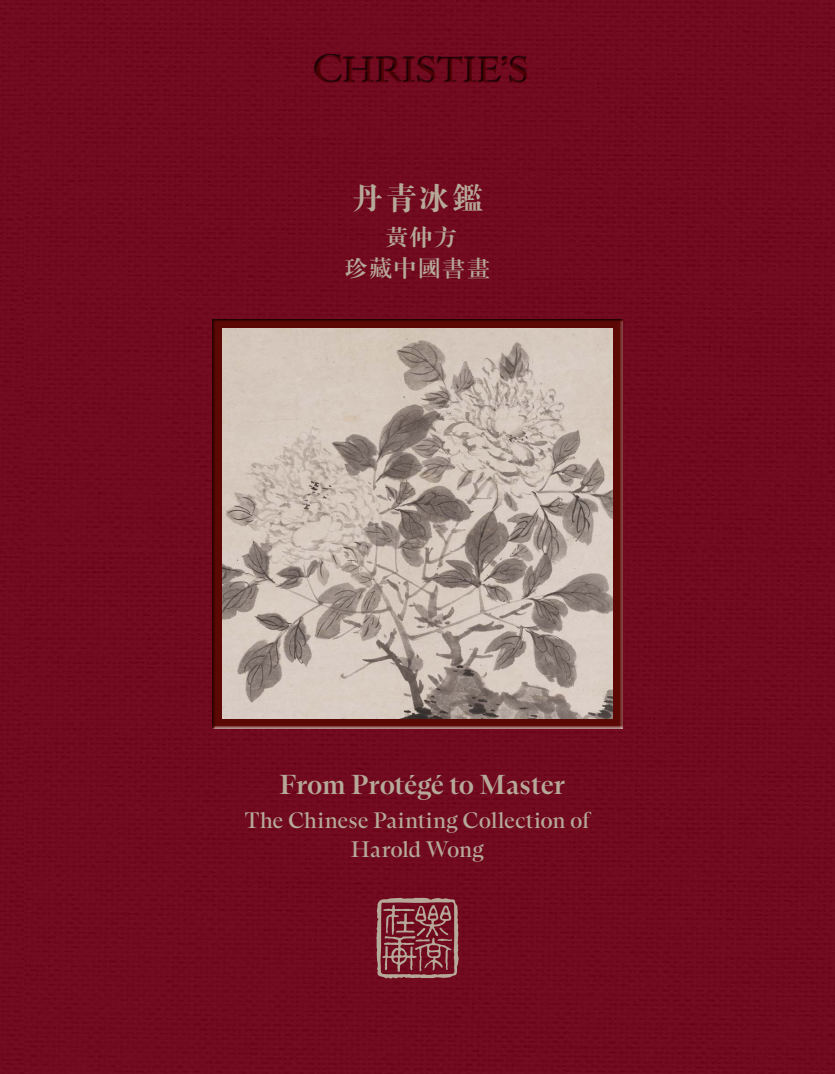
<style>
.page{position:relative;width:835px;height:1074px;background:#fff}
.page>*{position:absolute;margin:0;border:0;box-sizing:border-box;transform-origin:0 0}
.t1{font:31.25px "FZDBSB B51 0";color:#b6a999}
.t2{font:500 27.5px "ABC Arizona Serif";letter-spacing:-.005em;color:#b6a999}
.t3{font:22.5px/29px "ABC Arizona Serif";color:#b6a999;text-align:center}
.t4{font:22.5px/30.9px "FZXBSB B51 0";letter-spacing:.08em;color:#b6a999;text-align:center}
</style>
<div class="page">
<div style="left:0;top:0;width:834px;height:1074px;background:#720b20"></div>
<hr style="left:0;top:0;width:1px;height:1074px;background:#7c152a">
<div style="left:211px;top:317px;width:411px;height:412px;background:#000;opacity:.75"></div>
<div style="left:314px;top:54px;width:214px;height:29px;background:#000;opacity:.75"></div>
<img style="left:222px;top:329px;width:390px;height:389px">
<svg style="left:376px;top:897px;width:83px;height:81px"></svg>
<h1 class="t1" style="left:352px;top:181px;width:133px">丹青冰鑑</h1>
<p class="t4" style="left:345px;top:222px;width:146px">黃仲方<br>珍藏中國書畫</p>
<p class="t2" style="left:279px;top:769px;width:287px">From Protégé to Master</p>
<p class="t3" style="left:245px;top:806px;width:347px">The Chinese Painting Collection of<br>Harold Wong</p>
</div>
